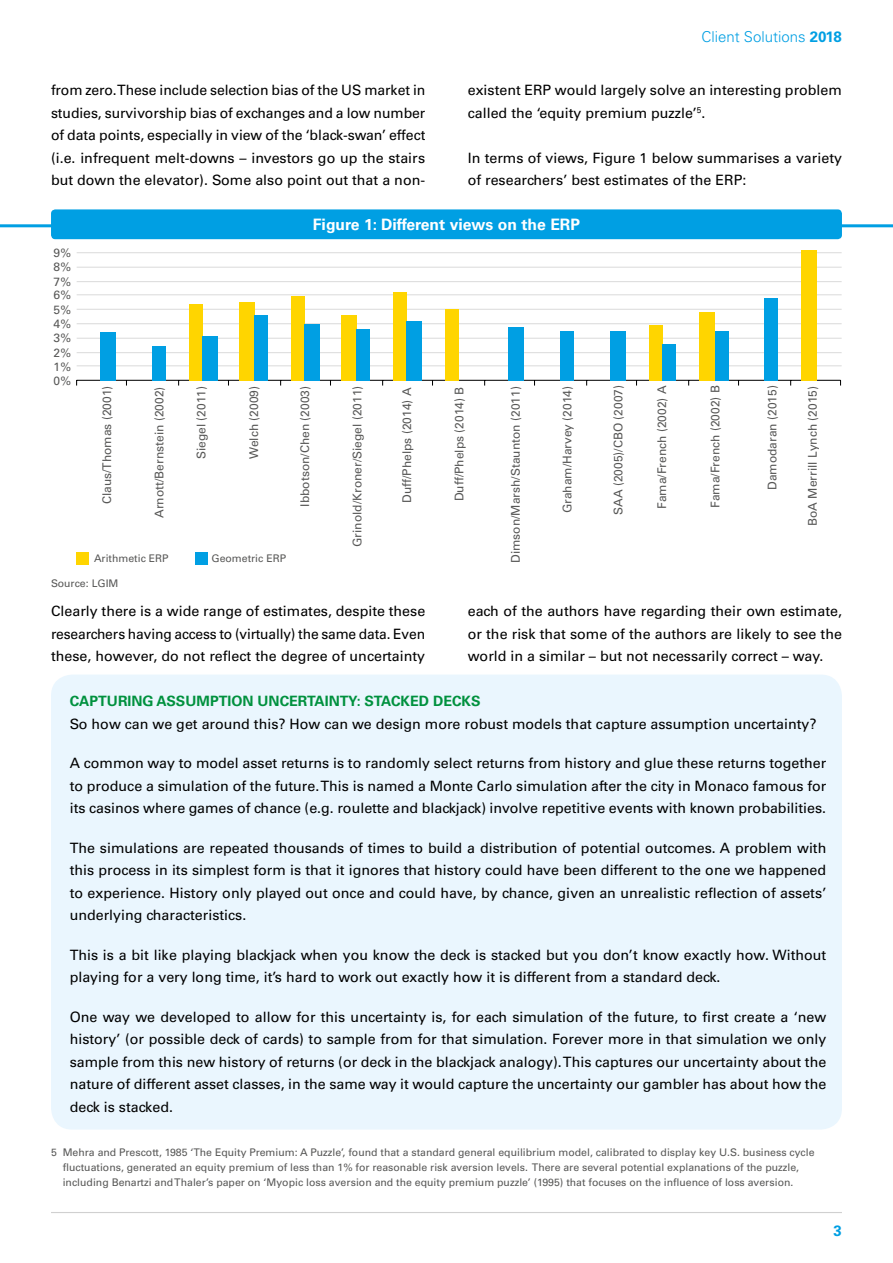
<style>
.page{position:relative;width:893px;height:1263px;background:#fff}
.page>*{position:absolute;margin:0;border:0;box-sizing:border-box;transform-origin:0 0}
.t1{font:700 15.75px "Univers LT Std";color:#fff}
.t2{font:300 15px "Univers";color:#009fe3}
.t3{font:700 15px "Univers LT Std";color:#009fe3}
.t4{font:14.25px/22.5px "Univers LT Std";color:#000;text-align:justify}
.t5{font:12px/14.2px "Univers LT";color:#575756;text-align:justify}
.t6{font:10.5px/15px "Univers LT Std";color:#575756}
.t7{font:10.5px "Univers LT";color:#575756}
.s1{font-family:"Univers LT Std";font-weight:700}
.s2{font-weight:700;color:#00913e}
</style>
<div class="page">
<hr style="left:51px;top:1212px;width:791px;height:1px;background:#d0d0d0">
<div style="left:77px;top:552px;width:12px;height:12px;background:#ffd500"></div>
<div style="left:195px;top:552px;width:12px;height:12px;background:#009fe3"></div>
<hr style="left:77px;top:380px;width:763px;height:1px;background:#000">
<hr style="left:77px;top:252px;width:765px;height:1px;background:#dadada">
<hr style="left:77px;top:267px;width:765px;height:1px;background:#dadada">
<hr style="left:77px;top:281px;width:765px;height:1px;background:#dadada">
<hr style="left:77px;top:294px;width:765px;height:1px;background:#dadada">
<hr style="left:77px;top:309px;width:765px;height:1px;background:#dadada">
<hr style="left:77px;top:323px;width:765px;height:1px;background:#dadada">
<hr style="left:77px;top:338px;width:765px;height:1px;background:#dadada">
<hr style="left:77px;top:352px;width:765px;height:1px;background:#dadada">
<hr style="left:77px;top:365px;width:765px;height:1px;background:#dadada">
<hr style="left:0;top:224px;width:893px;height:3px;background:#009fe3">
<div style="left:51px;top:209px;width:791px;height:30px;background:#009fe3;border-radius:4px"></div>
<div style="left:100px;top:332px;width:16px;height:49px;background:#009fe3"></div>
<div style="left:153px;top:347px;width:13px;height:34px;background:#009fe3"></div>
<div style="left:189px;top:305px;width:13px;height:76px;background:#ffd500"></div>
<div style="left:202px;top:336px;width:16px;height:45px;background:#009fe3"></div>
<div style="left:239px;top:302px;width:16px;height:79px;background:#ffd500"></div>
<div style="left:255px;top:315px;width:13px;height:66px;background:#009fe3"></div>
<div style="left:291px;top:297px;width:13px;height:84px;background:#ffd500"></div>
<div style="left:304px;top:324px;width:16px;height:57px;background:#009fe3"></div>
<div style="left:341px;top:315px;width:16px;height:66px;background:#ffd500"></div>
<div style="left:357px;top:330px;width:13px;height:51px;background:#009fe3"></div>
<div style="left:393px;top:293px;width:13px;height:88px;background:#ffd500"></div>
<div style="left:406px;top:322px;width:16px;height:59px;background:#009fe3"></div>
<div style="left:445px;top:310px;width:14px;height:71px;background:#ffd500"></div>
<div style="left:508px;top:327px;width:16px;height:54px;background:#009fe3"></div>
<div style="left:561px;top:331px;width:13px;height:50px;background:#009fe3"></div>
<div style="left:610px;top:331px;width:16px;height:50px;background:#009fe3"></div>
<div style="left:649px;top:326px;width:14px;height:55px;background:#ffd500"></div>
<div style="left:663px;top:344px;width:13px;height:37px;background:#009fe3"></div>
<div style="left:699px;top:313px;width:16px;height:68px;background:#ffd500"></div>
<div style="left:715px;top:331px;width:13px;height:50px;background:#009fe3"></div>
<div style="left:765px;top:298px;width:13px;height:83px;background:#009fe3"></div>
<div style="left:801px;top:251px;width:16px;height:130px;background:#ffd500"></div>
<div style="left:51px;top:674px;width:791px;height:455px;background:#eaf6fe;border-radius:21px"></div>
<p class="t2" style="left:701px;top:27px;width:142px">Client Solutions <span class="s1">2018</span></p>
<p class="t4" style="left:51px;top:79px;width:376px">from zero. These include selection bias of the US market in</p>
<p class="t4" style="left:468px;top:79px;width:376px">existent ERP would largely solve an interesting problem</p>
<p class="t4" style="left:51px;top:102px;width:376px">studies, survivorship bias of exchanges and a low number</p>
<p class="t4" style="left:468px;top:102px;width:239px">called the ‘equity premium puzzle’<sup>5</sup>.</p>
<p class="t4" style="left:51px;top:124px;width:376px">of data points, especially in view of the ‘black-swan’ effect</p>
<p class="t4" style="left:51px;top:147px;width:376px">(i.e. infrequent melt-downs – investors go up the stairs</p>
<p class="t4" style="left:468px;top:147px;width:376px">In terms of views, Figure 1 below summarises a variety</p>
<p class="t4" style="left:51px;top:169px;width:376px">but down the elevator). Some also point out that a non-</p>
<p class="t4" style="left:468px;top:169px;width:280px">of researchers’ best estimates of the ERP:</p>
<p class="t1" style="left:313px;top:215px;width:269px">Figure 1: Different views on the ERP</p>
<p class="t5" style="left:54px;top:245px;width:19px">9% 8% 7% 6% 5% 4% 3% 2% 1% 0%</p>
<p class="t5" style="left:100px;top:504px;width:120px;rotate:-90deg">Claus/Thomas (2001)</p>
<p class="t5" style="left:152px;top:518px;width:133px;rotate:-90deg">Arnott/Bernstein (2002)</p>
<p class="t5" style="left:194px;top:459px;width:75px;rotate:-90deg">Siegel (2011)</p>
<p class="t5" style="left:247px;top:459px;width:75px;rotate:-90deg">Welch (2009)</p>
<p class="t5" style="left:298px;top:507px;width:122px;rotate:-90deg">Ibbotson/Chen (2003)</p>
<p class="t5" style="left:350px;top:547px;width:163px;rotate:-90deg">Grinold/Kroner/Siegel (2011)</p>
<p class="t5" style="left:400px;top:503px;width:117px;rotate:-90deg">Duff/Phelps (2014) A</p>
<p class="t5" style="left:452px;top:501px;width:116px;rotate:-90deg">Duff/Phelps (2014) B</p>
<p class="t7" style="left:94px;top:552px;width:76px">Arithmetic ERP</p>
<p class="t7" style="left:212px;top:552px;width:76px">Geometric ERP</p>
<p class="t6" style="left:51px;top:576px;width:69px">Source: LGIM</p>
<p class="t5" style="left:509px;top:563px;width:178px;rotate:-90deg">Dimson/Marsh/Staunton (2011)</p>
<p class="t5" style="left:560px;top:513px;width:129px;rotate:-90deg">Graham/Harvey (2014)</p>
<p class="t5" style="left:611px;top:515px;width:132px;rotate:-90deg">SAA (2005)/CBO (2007)</p>
<p class="t5" style="left:655px;top:509px;width:125px;rotate:-90deg">Fama/French (2002) A</p>
<p class="t5" style="left:708px;top:508px;width:124px;rotate:-90deg">Fama/French (2002) B</p>
<p class="t5" style="left:765px;top:490px;width:106px;rotate:-90deg">Damodaran (2015)</p>
<p class="t5" style="left:806px;top:526px;width:142px;rotate:-90deg">BoA Merrill Lynch (2015)</p>
<p class="t4" style="left:51px;top:600px;width:376px">Clearly there is a wide range of estimates, despite these</p>
<p class="t4" style="left:468px;top:600px;width:376px">each of the authors have regarding their own estimate,</p>
<p class="t4" style="left:51px;top:622px;width:376px">researchers having access to (virtually) the same data. Even</p>
<p class="t4" style="left:468px;top:622px;width:376px">or the risk that some of the authors are likely to see the</p>
<p class="t4" style="left:51px;top:645px;width:376px">these, however, do not refect the degree of uncertainty</p>
<p class="t4" style="left:468px;top:645px;width:357px">world in a similar – but not necessarily correct – way.</p>
<p class="t4" style="left:70px;top:690px;width:748px"><span class="s2">CAPTURING ASSUMPTION UNCERTAINTY: STACKED DECKS<br></span>So how can we get around this? How can we design more robust models that capture assumption uncertainty?</p>
<p class="t4" style="left:70px;top:752px;width:758px">A common way to model asset returns is to randomly select returns from history and glue these returns together to produce a simulation of the future. This is named a Monte Carlo simulation after the city in Monaco famous for its casinos where games of chance (e.g. roulette and blackjack) involve repetitive events with known probabilities.</p>
<p class="t4" style="left:70px;top:836px;width:758px">The simulations are repeated thousands of times to build a distribution of potential outcomes. A problem with this process in its simplest form is that it ignores that history could have been different to the one we happened to experience. History only played out once and could have, by chance, given an unrealistic refection of assets’ underlying characteristics.</p>
<p class="t4" style="left:70px;top:943px;width:758px">This is a bit like playing blackjack when you know the deck is stacked but you don’t know exactly how. Without playing for a very long time, it’s hard to work out exactly how it is different from a standard deck.</p>
<p class="t4" style="left:70px;top:1005px;width:758px">One way we developed to allow for this uncertainty is, for each simulation of the future, to frst create a ‘new history’ (or possible deck of cards) to sample from for that simulation. Forever more in that simulation we only sample from this new history of returns (or deck in the blackjack analogy). This captures our uncertainty about the nature of different asset classes, in the same way it would capture the uncertainty our gambler has about how the deck is stacked.</p>
<p class="t6" style="left:63px;top:1145px;width:753px;text-indent:-12px">5 Mehra and Prescott, 1985 ‘The Equity Premium: A Puzzle’, found that a standard general equilibrium model, calibrated to display key U.S. business cycle fuctuations, generated an equity premium of less than 1% for reasonable risk aversion levels. There are several potential explanations of the puzzle, including Benartzi and Thaler’s paper on ‘Myopic loss aversion and the equity premium puzzle’ (1995) that focuses on the infuence of loss aversion.</p>
<p class="t3" style="left:834px;top:1221px;width:10px">3</p>
</div>
